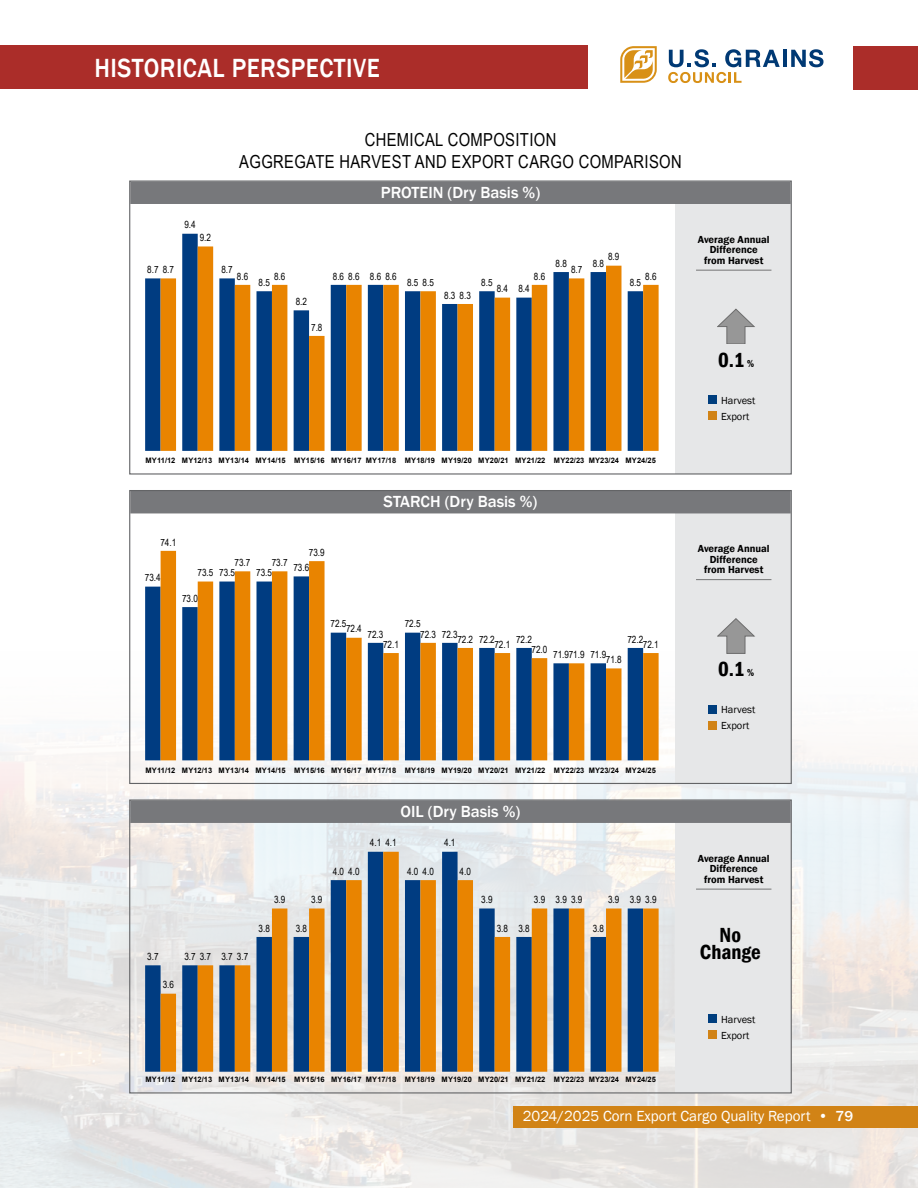
<style>
.page{position:relative;width:918px;height:1188px;background:#fff}
.page>*{position:absolute;margin:0;border:0;box-sizing:border-box;transform-origin:0 0}
.t1{font:500 27px "Franklin Gothic";letter-spacing:.02em;color:#fff;scale:.9 1}
.t2{font:600 condensed 21px/16.5px "Franklin Gothic";color:#000;text-align:center}
.t3{font:18px/21.6px "Arial Narrow";letter-spacing:.02em;color:#000;text-align:center}
.t4{font:500 16.5px "Franklin Gothic";color:#fff}
.t5{font:15px "Franklin Gothic";color:#fff}
.t6{font:11.25px "Arial Narrow";letter-spacing:.005em;color:#000}
.t7{font:600 10.5px/10.5px "Franklin Gothic";color:#000;text-align:center}
.t8{font:10.5px/16px "Franklin Gothic";color:#000}
.t9{font:9.9px "Arial Narrow";letter-spacing:-.005em;color:#000}
.t10{font:700 7.5px "Arial";letter-spacing:.01em;color:#000}
.s1{font-size:10.5px}
.s2{font-weight:500}
</style>
<div class="page">
<div style="left:0;top:46px;width:587px;height:43px;background:#ab2d29"></div>
<svg style="left:620px;top:46px;width:37px;height:37px"></svg>
<hr style="left:783px;top:50px;width:3px;height:17px;background:#003974">
<svg style="left:791px;top:49px;width:32px;height:18px"></svg>
<svg style="left:668px;top:49px;width:112px;height:34px"></svg>
<div style="left:853px;top:46px;width:65px;height:43px;background:#ab2d29"></div>
<div style="left:513px;top:1106px;width:405px;height:22px;background:#d18316"></div>
<div style="left:675px;top:821px;width:115px;height:272px;background:#e6e7e8"></div>
<div style="left:130px;top:800px;width:661px;height:23px;background:#77787b"></div>
<div style="left:708px;top:1015px;width:9px;height:8px;background:#003e7e"></div>
<div style="left:708px;top:1031px;width:9px;height:8px;background:#d18316"></div>
<hr style="left:696px;top:889px;width:75px;height:1px;background:#000">
<svg style="left:145px;top:852px;width:16px;height:220px;background:#7b96b5"></svg>
<svg style="left:161px;top:852px;width:498px;height:220px;background:#a59883"></svg>
<div style="left:675px;top:511px;width:115px;height:272px;background:#e6e7e8"></div>
<div style="left:130px;top:491px;width:661px;height:22px;background:#77787b"></div>
<div style="left:708px;top:705px;width:9px;height:8px;background:#003e7e"></div>
<div style="left:708px;top:721px;width:9px;height:8px;background:#d18316"></div>
<hr style="left:696px;top:579px;width:75px;height:1px;background:#000">
<svg style="left:717px;top:618px;width:38px;height:35px"></svg>
<svg style="left:145px;top:576px;width:16px;height:184px;background:#194c87"></svg>
<svg style="left:161px;top:551px;width:498px;height:209px"></svg>
<div style="left:675px;top:202px;width:115px;height:272px;background:#e6e7e8"></div>
<div style="left:130px;top:181px;width:661px;height:23px;background:#77787b"></div>
<div style="left:708px;top:396px;width:9px;height:8px;background:#003e7e"></div>
<div style="left:708px;top:412px;width:9px;height:8px;background:#d18316"></div>
<hr style="left:696px;top:270px;width:75px;height:1px;background:#000">
<svg style="left:717px;top:308px;width:38px;height:36px"></svg>
<svg style="left:145px;top:234px;width:53px;height:217px;fill:#003c81"></svg>
<svg style="left:161px;top:246px;width:498px;height:205px"></svg>
<h1 class="t1" style="left:94px;top:51px;width:318px">HISTORICAL PERSPECTIVE</h1>
<h3 class="t3" style="left:239px;top:128px;width:444px">CHEMICAL COMPOSITION<br>AGGREGATE HARVEST AND EXPORT CARGO COMPARISON</h3>
<h3 class="t9" style="left:147px;top:262px;width:28px">8.7 8.7</h3>
<h3 class="t9" style="left:184px;top:218px;width:13px">9.4</h3>
<h3 class="t9" style="left:200px;top:230px;width:13px">9.2</h3>
<h3 class="t4" style="left:381px;top:182px;width:161px">PROTEIN (Dry Basis %)</h3>
<h3 class="t9" style="left:221px;top:262px;width:13px">8.7</h3>
<h3 class="t9" style="left:237px;top:269px;width:13px">8.6</h3>
<h3 class="t9" style="left:274px;top:269px;width:13px">8.6</h3>
<h3 class="t9" style="left:259px;top:275px;width:13px">8.5</h3>
<h3 class="t9" style="left:296px;top:294px;width:13px">8.2</h3>
<h3 class="t9" style="left:333px;top:269px;width:28px">8.6 8.6</h3>
<h3 class="t9" style="left:370px;top:269px;width:28px">8.6 8.6</h3>
<h3 class="t9" style="left:407px;top:275px;width:28px">8.5 8.5</h3>
<h3 class="t9" style="left:444px;top:288px;width:28px">8.3 8.3</h3>
<h3 class="t9" style="left:481px;top:275px;width:13px">8.5</h3>
<h3 class="t9" style="left:497px;top:282px;width:13px">8.4</h3>
<h3 class="t9" style="left:534px;top:269px;width:13px">8.6</h3>
<h3 class="t9" style="left:518px;top:282px;width:13px">8.4</h3>
<h3 class="t9" style="left:608px;top:250px;width:13px">8.9</h3>
<h3 class="t9" style="left:556px;top:256px;width:13px">8.8</h3>
<h3 class="t9" style="left:593px;top:256px;width:13px">8.8</h3>
<h3 class="t9" style="left:571px;top:262px;width:13px">8.7</h3>
<h3 class="t9" style="left:645px;top:269px;width:13px">8.6</h3>
<h3 class="t9" style="left:630px;top:275px;width:13px">8.5</h3>
<h3 class="t9" style="left:311px;top:320px;width:13px">7.8</h3>
<p class="t10" style="left:145px;top:455px;width:512px">MY11/12 MY12/13 MY13/14 MY14/15 MY15/16 MY16/17 MY17/18 MY18/19 MY19/20 MY20/21 MY21/22 MY22/23 MY23/24 MY24/25</p>
<h3 class="t6" style="left:149px;top:456px;width:507px">11/12 12/13 13/14 14/15 15/16 16/17 17/18 18/19 19/20 20/21 21/22 22/23 23/24 24/25</h3>
<h3 class="t9" style="left:160px;top:535px;width:17px">74.1</h3>
<h3 class="t9" style="left:145px;top:571px;width:17px">73.4</h3>
<h3 class="t9" style="left:309px;top:545px;width:17px">73.9</h3>
<h3 class="t9" style="left:235px;top:555px;width:17px">73.7</h3>
<h3 class="t9" style="left:272px;top:555px;width:17px">73.7</h3>
<h3 class="t9" style="left:293px;top:560px;width:17px">73.6</h3>
<h3 class="t9" style="left:198px;top:565px;width:17px">73.5</h3>
<h3 class="t9" style="left:219px;top:565px;width:17px">73.5</h3>
<h3 class="t9" style="left:256px;top:565px;width:17px">73.5</h3>
<h3 class="t9" style="left:182px;top:591px;width:17px">73.0</h3>
<h3 class="t4" style="left:384px;top:491px;width:155px">STARCH (Dry Basis %)</h3>
<h3 class="t9" style="left:331px;top:617px;width:17px">72.5</h3>
<h3 class="t9" style="left:405px;top:617px;width:17px">72.5</h3>
<h3 class="t9" style="left:346px;top:622px;width:17px">72.4</h3>
<h3 class="t9" style="left:368px;top:627px;width:17px">72.3</h3>
<h3 class="t9" style="left:442px;top:627px;width:17px">72.3</h3>
<h3 class="t9" style="left:420px;top:627px;width:17px">72.3</h3>
<h3 class="t9" style="left:479px;top:632px;width:17px">72.2</h3>
<h3 class="t9" style="left:516px;top:632px;width:17px">72.2</h3>
<h3 class="t9" style="left:627px;top:632px;width:17px">72.2</h3>
<h3 class="t9" style="left:457px;top:632px;width:17px">72.2</h3>
<h3 class="t9" style="left:383px;top:637px;width:17px">72.1</h3>
<h3 class="t9" style="left:494px;top:637px;width:17px">72.1</h3>
<h3 class="t9" style="left:643px;top:637px;width:17px">72.1</h3>
<h3 class="t9" style="left:532px;top:642px;width:17px">72.0</h3>
<h3 class="t9" style="left:553px;top:647px;width:33px">71.971.9</h3>
<h3 class="t9" style="left:590px;top:647px;width:17px">71.9</h3>
<h3 class="t9" style="left:606px;top:652px;width:17px">71.8</h3>
<p class="t10" style="left:145px;top:765px;width:512px">MY11/12 MY12/13 MY13/14 MY14/15 MY15/16 MY16/17 MY17/18 MY18/19 MY19/20 MY20/21 MY21/22 MY22/23 MY23/24 MY24/25</p>
<h3 class="t6" style="left:149px;top:766px;width:507px">11/12 12/13 13/14 14/15 15/16 16/17 17/18 18/19 19/20 20/21 21/22 22/23 23/24 24/25</h3>
<h3 class="t4" style="left:401px;top:801px;width:121px">OIL (Dry Basis %)</h3>
<h3 class="t9" style="left:147px;top:949px;width:13px">3.7</h3>
<h3 class="t9" style="left:184px;top:949px;width:28px">3.7 3.7</h3>
<h3 class="t9" style="left:221px;top:949px;width:28px">3.7 3.7</h3>
<h3 class="t9" style="left:163px;top:978px;width:13px">3.6</h3>
<h3 class="t9" style="left:274px;top:893px;width:13px">3.9</h3>
<h3 class="t9" style="left:311px;top:893px;width:13px">3.9</h3>
<h3 class="t9" style="left:259px;top:921px;width:13px">3.8</h3>
<h3 class="t9" style="left:296px;top:921px;width:13px">3.8</h3>
<h3 class="t9" style="left:333px;top:864px;width:28px">4.0 4.0</h3>
<h3 class="t9" style="left:370px;top:836px;width:28px">4.1 4.1</h3>
<h3 class="t9" style="left:407px;top:864px;width:28px">4.0 4.0</h3>
<h3 class="t9" style="left:444px;top:836px;width:13px">4.1</h3>
<h3 class="t9" style="left:460px;top:864px;width:13px">4.0</h3>
<h3 class="t9" style="left:481px;top:892px;width:13px">3.9</h3>
<h3 class="t9" style="left:497px;top:921px;width:13px">3.8</h3>
<h3 class="t9" style="left:556px;top:893px;width:28px">3.9 3.9</h3>
<h3 class="t9" style="left:534px;top:893px;width:13px">3.9</h3>
<h3 class="t9" style="left:608px;top:893px;width:13px">3.9</h3>
<h3 class="t9" style="left:518px;top:921px;width:13px">3.8</h3>
<h3 class="t9" style="left:593px;top:921px;width:13px">3.8</h3>
<h3 class="t9" style="left:630px;top:893px;width:28px">3.9 3.9</h3>
<p class="t10" style="left:145px;top:1074px;width:512px">MY11/12 MY12/13 MY13/14 MY14/15 MY15/16 MY16/17 MY17/18 MY18/19 MY19/20 MY20/21 MY21/22 MY22/23 MY23/24 MY24/25</p>
<h3 class="t7" style="left:698px;top:234px;width:73px">Average Annual<br>Difference<br>from Harvest</h3>
<h2 class="t2" style="left:718px;top:351px;width:38px">0.1 <span class="s1">%</span></h2>
<h3 class="t8" style="left:721px;top:392px;width:36px">Harvest<br>Export</h3>
<h3 class="t7" style="left:698px;top:544px;width:73px">Average Annual<br>Difference<br>from Harvest</h3>
<h2 class="t2" style="left:718px;top:661px;width:38px">0.1 <span class="s1">%</span></h2>
<h3 class="t8" style="left:721px;top:702px;width:36px">Harvest<br>Export</h3>
<h3 class="t7" style="left:698px;top:853px;width:73px">Average Annual<br>Difference<br>from Harvest</h3>
<h2 class="t2" style="left:700px;top:927px;width:62px">No<br>Change</h2>
<h3 class="t8" style="left:721px;top:1011px;width:36px">Harvest<br>Export</h3>
<h3 class="t5" style="left:523px;top:1107px;width:332px">2024/2025 Corn Export Cargo Quality Report • <span class="s2">79</span></h3>
</div>
